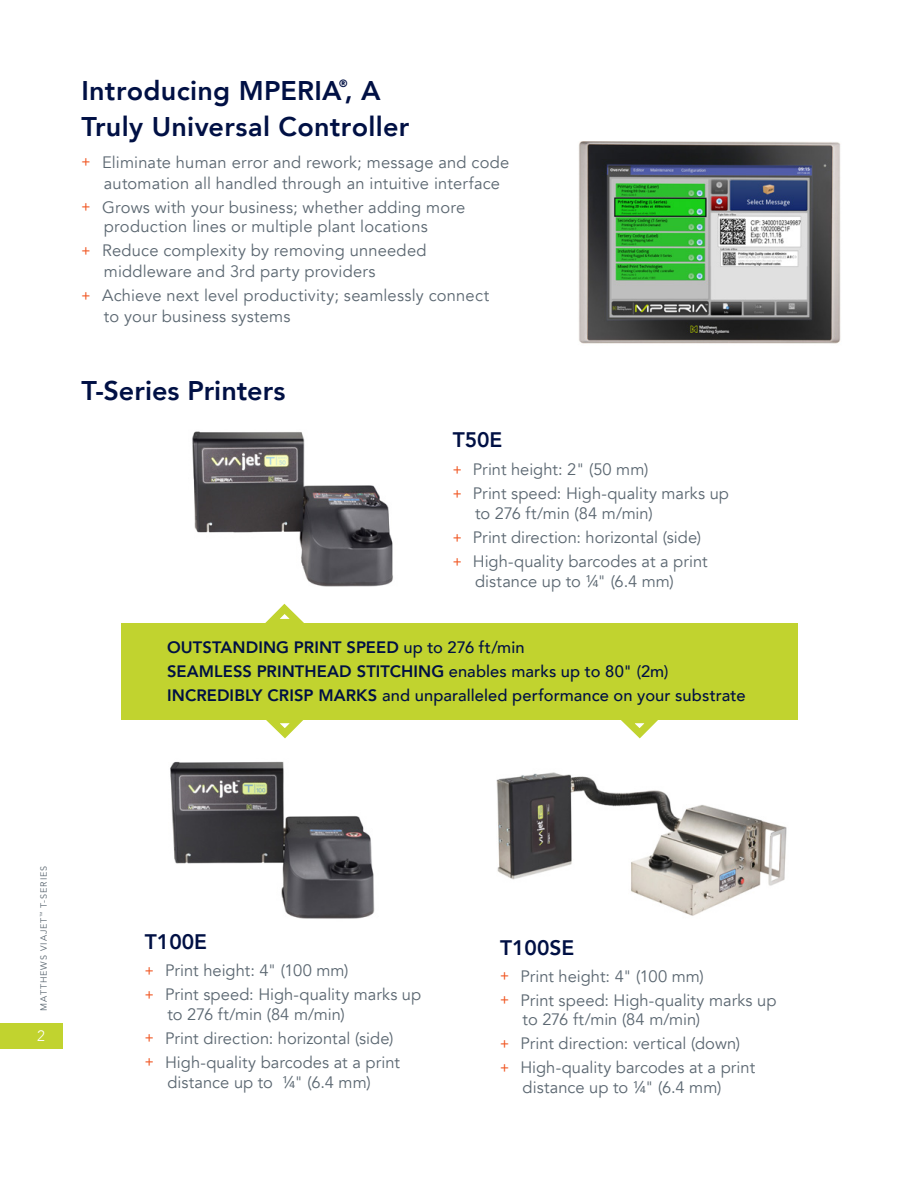
<style>
.page{position:relative;width:918px;height:1188px;background:#fff}
.page>*{position:absolute;margin:0;border:0;box-sizing:border-box;transform-origin:0 0}
.t1{font:800 27px "Avenir";letter-spacing:.01em;color:#001044}
.t2{font:800 21px "Avenir";color:#001044}
.t3{font:16.5px/24px "Avenir";letter-spacing:.005em;color:#5b6771}
.t4{font:500 16.5px/24px "Avenir";letter-spacing:.005em;color:#001044}
.t5{font:300 15px "Avenir";color:#fff}
.t6{font:800 10.5px "Avenir";color:#001044}
.t7{font:9px "Avenir";letter-spacing:.1em;color:#5b6771}
.s1{font-weight:500;font-size:13.5px;color:#f05622}
.s2{font-weight:800}
</style>
<div class="page">
<img style="left:579px;top:141px;width:262px;height:203px">
<div style="left:121px;top:623px;width:677px;height:96px;background:#c1d32f"></div>
<svg style="left:265px;top:603px;width:39px;height:20px"></svg>
<svg style="left:618px;top:719px;width:44px;height:20px"></svg>
<svg style="left:263px;top:719px;width:45px;height:20px"></svg>
<img style="left:192px;top:431px;width:201px;height:156px">
<img style="left:170px;top:761px;width:205px;height:158px">
<img style="left:496px;top:772px;width:291px;height:144px">
<div style="left:0;top:1023px;width:62px;height:25px;background:#c1d32f"></div>
<p class="t6" style="left:339px;top:75px;width:10px">®</p>
<h1 class="t1" style="left:81px;top:106px;width:330px">Truly Universal Controller</h1>
<h1 class="t1" style="left:81px;top:70px;width:301px">Introducing MPERIA, A</h1>
<p class="t3" style="left:104px;top:152px;width:407px;line-height:21px;text-indent:-23px"><span class="s1">+</span> Eliminate human error and rework; message and code automation all handled through an intuitive interface</p>
<p class="t3" style="left:104px;top:197px;width:363px;line-height:19.8px;text-indent:-23px"><span class="s1">+</span> Grows with your business; whether adding more production lines or multiple plant locations</p>
<p class="t3" style="left:104px;top:240px;width:324px;line-height:21px;text-indent:-23px"><span class="s1">+</span> Reduce complexity by removing unneeded middleware and 3rd party providers</p>
<p class="t3" style="left:104px;top:285px;width:387px;line-height:21px;text-indent:-23px"><span class="s1">+</span> Achieve next level productivity; seamlessly connect to your business systems</p>
<h1 class="t1" style="left:81px;top:370px;width:206px">T-Series Printers</h1>
<p class="t2" style="left:453px;top:424px;width:51px">T50E</p>
<p class="t3" style="left:453px;top:458px;width:278px"><span class="s1">+</span> Print height: 2" (50 mm)<br><span class="s1">+</span> Print speed: High-quality marks up</p>
<p class="t3" style="left:453px;top:502px;width:257px;text-indent:22px">to 276 ft/min (84 m/min)<br><span class="s1">+</span> Print direction: horizontal (side) <span class="s1">+</span> High-quality barcodes at a print</p>
<p class="t3" style="left:475px;top:570px;width:200px">distance up to ¼" (6.4 mm)</p>
<p class="t4" style="left:167px;top:634px;width:580px"><span class="s2">OUTSTANDING PRINT SPEED</span> up to 276 ft/min<br><span class="s2">SEAMLESS PRINTHEAD STITCHING</span> enables marks up to 80" (2m)<br><span class="s2">INCREDIBLY CRISP MARKS</span> and unparalleled performance on your substrate</p>
<p class="t7" style="left:38px;top:1011px;width:147px;rotate:-90deg">MATTHEWS VIAJET<sup>™</sup> T-SERIES</p>
<p class="t5" style="left:37px;top:1027px;width:9px">2</p>
<p class="t2" style="left:145px;top:926px;width:64px">T100E</p>
<p class="t3" style="left:145px;top:959px;width:278px"><span class="s1">+</span> Print height: 4" (100 mm)<br><span class="s1">+</span> Print speed: High-quality marks up</p>
<p class="t3" style="left:145px;top:1003px;width:257px;text-indent:22px">to 276 ft/min (84 m/min)<br><span class="s1">+</span> Print direction: horizontal (side) <span class="s1">+</span> High-quality barcodes at a print</p>
<p class="t3" style="left:167px;top:1070px;width:205px">distance up to ¼" (6.4 mm)</p>
<p class="t2" style="left:500px;top:931px;width:76px">T100SE</p>
<p class="t3" style="left:500px;top:964px;width:278px"><span class="s1">+</span> Print height: 4" (100 mm)<br><span class="s1">+</span> Print speed: High-quality marks up</p>
<p class="t3" style="left:500px;top:1008px;width:257px;text-indent:22px">to 276 ft/min (84 m/min)<br><span class="s1">+</span> Print direction: vertical (down)<br><span class="s1">+</span> High-quality barcodes at a print</p>
<p class="t3" style="left:523px;top:1076px;width:200px">distance up to ¼" (6.4 mm)</p>
</div>
